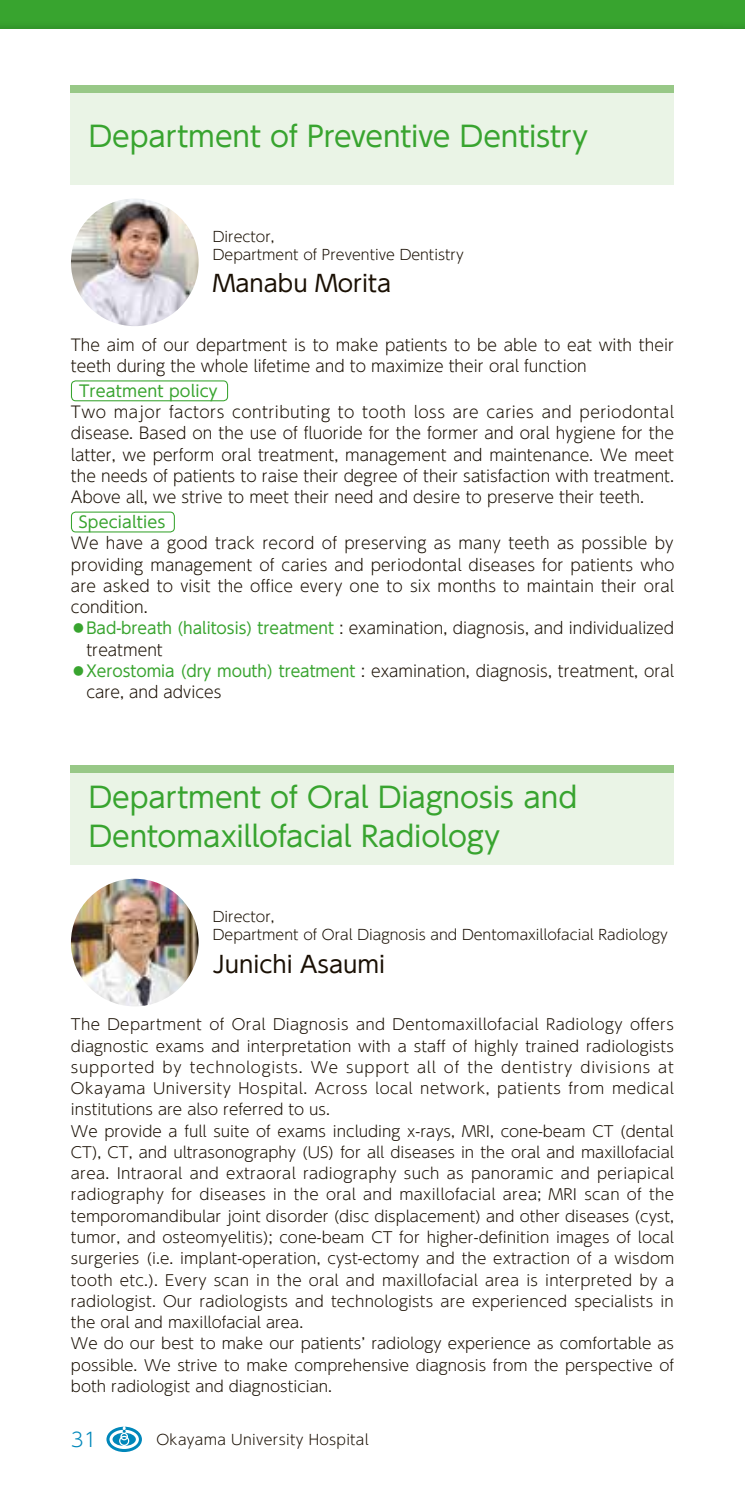
<style>
.page{position:relative;width:745px;height:1489px;background:#fff}
.page>*{position:absolute;margin:0;border:0;box-sizing:border-box;transform-origin:0 0}
.t1{font:28.25px/39px "UD Shin Go NT Pr 6 N";letter-spacing:-.005em;color:#38a42f}
.t2{font:23px "UD Shin Go NT Pr 6 N";color:#1a1004}
.t3{font:300 19.5px "UD Shin Go NT Pr 6 N";color:#0087ba}
.t4{font:300 16px/21.2px "UD Shin Go NT Pr 6 N";color:#1a1004}
.t5{font:16px "UD Shin Go NT Pr 6 N";letter-spacing:.01em;color:#38a42f}
.t6{font:300 15px/21.2px "UD Shin Go NT Pr 6 N";letter-spacing:.005em;color:#1a1004}
.t7{font:300 14.25px/17.8px "UD Shin Go NT Pr 6 N";color:#1a1004}
.t8{font:300 14.25px "UD Shin Go NT Pr 6 N";letter-spacing:.02em;color:#1a1004}
.s1{color:#38a42f}
.s2{font-weight:400;color:#38a42f}
</style>
<div class="page">
<div style="left:71px;top:765px;width:602px;height:99px;background:#eaf4e6"></div>
<div style="left:71px;top:765px;width:602px;height:7px;background:#98c887"></div>
<div style="left:71px;top:85px;width:602px;height:99px;background:#eaf4e6"></div>
<div style="left:71px;top:85px;width:602px;height:7px;background:#98c887"></div>
<img style="left:71px;top:878px;width:127px;height:128px;border-radius:64px">
<img style="left:71px;top:198px;width:127px;height:128px;border-radius:64px">
<div style="left:71px;top:380px;width:157px;height:21px;border:1px solid #38a42f;border-radius:4px"></div>
<div style="left:71px;top:511px;width:104px;height:21px;border:1px solid #38a42f;border-radius:4px"></div>
<svg style="left:106px;top:1426px;width:36px;height:25px"></svg>
<img style="left:0;top:0;width:723px;height:28px">
<img style="left:723px;top:0;width:21px;height:28px">
<h1 class="t1" style="left:89px;top:116px;width:500px">Department of Preventive Dentistry</h1>
<p class="t7" style="left:213px;top:227px;width:252px">Director,<br>Department of Preventive Dentistry</p>
<h2 class="t2" style="left:213px;top:265px;width:180px">Manabu Morita</h2>
<p class="t4" style="left:71px;top:333px;width:604px">The aim of our department is to make patients to be able to eat with their teeth during the whole lifetime and to maximize their oral function</p>
<p class="t5" style="left:79px;top:378px;width:140px">Treatment policy</p>
<p class="t4" style="left:71px;top:401px;width:604px;text-align:justify">Two major factors contributing to tooth loss are caries and periodontal disease. Based on the use of fluoride for the former and oral hygiene for the latter, we perform oral treatment, management and maintenance. We meet the needs of patients to raise their degree of their satisfaction with treatment.<br>Above all, we strive to meet their need and desire to preserve their teeth.</p>
<p class="t5" style="left:79px;top:509px;width:88px">Specialties</p>
<p class="t4" style="left:71px;top:532px;width:604px">We have a good track record of preserving as many teeth as possible by</p>
<p class="t4" style="left:71px;top:553px;width:604px">providing management of caries and periodontal diseases for patients who</p>
<p class="t4" style="left:71px;top:574px;width:604px">are asked to visit the office every one to six months to maintain their oral</p>
<p class="t4" style="left:71px;top:596px;width:78px">condition.</p>
<p class="t4" style="left:71px;top:617px;width:604px"><span class="s1">⃝</span> <span class="s2">Bad-breath (halitosis) treatment</span> : examination, diagnosis, and individualized</p>
<p class="t4" style="left:86px;top:638px;width:78px">treatment</p>
<p class="t4" style="left:71px;top:659px;width:604px"><span class="s1">⃝</span> <span class="s2">Xerostomia (dry mouth) treatment</span> : examination, diagnosis, treatment, oral</p>
<p class="t4" style="left:86px;top:681px;width:136px">care, and advices</p>
<h1 class="t1" style="left:89px;top:777px;width:489px">Department of Oral Diagnosis and<br>Dentomaxillofacial Radiology</h1>
<p class="t7" style="left:213px;top:907px;width:456px">Director,<br>Department of Oral Diagnosis and Dentomaxillofacial Radiology</p>
<h2 class="t2" style="left:213px;top:945px;width:174px">Junichi Asaumi</h2>
<p class="t6" style="left:71px;top:1013px;width:604px">The Department of Oral Diagnosis and Dentomaxillofacial Radiology offers diagnostic exams and interpretation with a staff of highly trained radiologists supported by technologists. We support all of the dentistry divisions at Okayama University Hospital. Across local network, patients from medical institutions are also referred to us.<br>We provide a full suite of exams including x-rays, MRI, cone-beam CT (dental CT), CT, and ultrasonography (US) for all diseases in the oral and maxillofacial area. Intraoral and extraoral radiography such as panoramic and periapical radiography for diseases in the oral and maxillofacial area; MRI scan of the temporomandibular joint disorder (disc displacement) and other diseases (cyst, tumor, and osteomyelitis); cone-beam CT for higher-definition images of local surgeries (i.e. implant-operation, cyst-ectomy and the extraction of a wisdom tooth etc.). Every scan in the oral and maxillofacial area is interpreted by a radiologist. Our radiologists and technologists are experienced specialists in the oral and maxillofacial area.<br>We do our best to make our patientsʼ radiology experience as comfortable as possible. We strive to make comprehensive diagnosis from the perspective of both radiologist and diagnostician.</p>
<p class="t3" style="left:71px;top:1423px;width:27px">31</p>
<p class="t8" style="left:142px;top:1427px;width:228px">　Okayama University Hospital</p>
</div>
